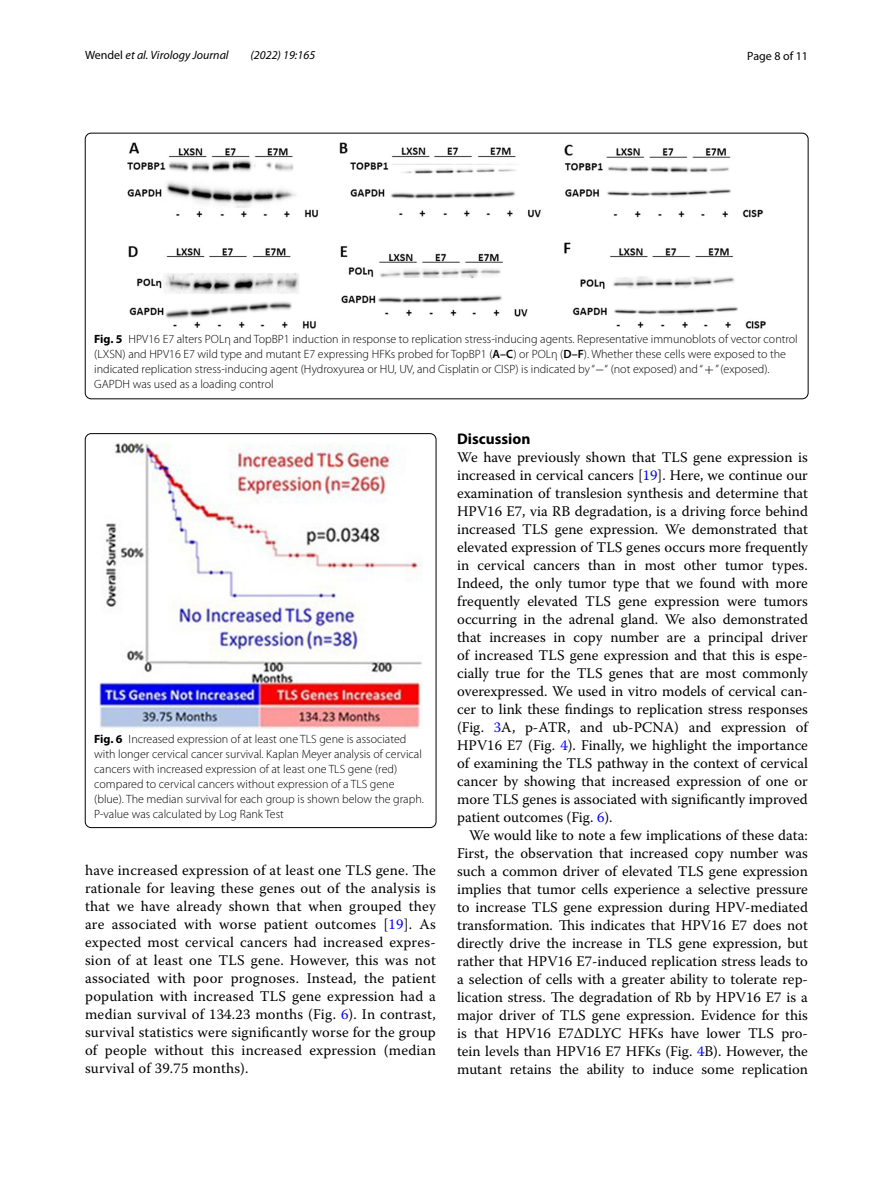
<style>
.page{position:relative;width:893px;height:1187px;background:#fff}
.page>*{position:absolute;margin:0;border:0;box-sizing:border-box;transform-origin:0 0}
.t1{font:700 15.45px "Myriad Pro";color:#000}
.t2{font:14.7px/18px "Warnock Pro";color:#000;text-align:justify}
.t3{font:300 12px/15px "Myriad Pro";color:#000}
.t4{font:italic 12px "Myriad Pro";color:#000}
.t5{font:12px "Myriad Pro";color:#000}
.s1{font-style:normal}
.s2{font-weight:700}
.s3{font-weight:600}
.s4{font-family:"MTSY";font-weight:400}
.s5{color:#00f}
</style>
<div class="page">
<img style="left:128px;top:142px;width:638px;height:186px">
<div style="left:85px;top:133px;width:723px;height:266px;border:1px solid #000;border-radius:6px"></div>
<img style="left:99px;top:442px;width:323px;height:286px">
<div style="left:85px;top:433px;width:351px;height:394px;border:1px solid #000;border-radius:6px"></div>
<p class="t4" style="left:85px;top:48px;width:145px"><span class="s1">Wendel</span> et al. Virology Journal</p>
<p class="t4" style="left:251px;top:48px;width:66px">(2022) 19:165</p>
<p class="t5" style="left:747px;top:48px;width:62px">Page 8 of 11</p>
<p class="t3" style="left:94px;top:332px;width:705px"><span class="s2">Fig. 5</span> HPV16 E7 alters POLη and TopBP1 induction in response to replication stress-inducing agents. Representative immunoblots of vector control (LXSN) and HPV16 E7 wild type and mutant E7 expressing HFKs probed for TopBP1 (<span class="s3">A–C</span>) or POLη (<span class="s3">D–F</span>). Whether these cells were exposed to the indicated replication stress-inducing agent (Hydroxyurea or HU, UV, and Cisplatin or CISP) is indicated by “<span class="s4">−</span>“ (not exposed) and “<span class="s4">+</span>” (exposed).<br>GAPDH was used as a loading control</p>
<p class="t3" style="left:94px;top:732px;width:331px"><span class="s2">Fig. 6</span> Increased expression of at least one TLS gene is associated with longer cervical cancer survival. Kaplan Meyer analysis of cervical cancers with increased expression of at least one TLS gene (red) compared to cervical cancers without expression of a TLS gene (blue). The median survival for each group is shown below the graph.<br>P-value was calculated by Log Rank Test</p>
<p class="t2" style="left:85px;top:860px;width:352px">have increased expression of at least one TLS gene. The rationale for leaving these genes out of the analysis is that we have already shown that when grouped they are associated with worse patient outcomes [<span class="s5">19</span>]. As expected most cervical cancers had increased expres&shy;sion of at least one TLS gene. However, this was not associated with poor prognoses. Instead, the patient population with increased TLS gene expression had a median survival of 134.23 months (Fig. <span class="s5">6</span>). In contrast, survival statistics were significantly worse for the group of people without this increased expression (median survival of 39.75 months).</p>
<p class="t1" style="left:457px;top:428px;width:75px">Discussion</p>
<p class="t2" style="left:457px;top:447px;width:352px">We have previously shown that TLS gene expression is increased in cervical cancers [<span class="s5">19</span>]. Here, we continue our examination of translesion synthesis and determine that HPV16 E7, via RB degradation, is a driving force behind increased TLS gene expression. We demonstrated that elevated expression of TLS genes occurs more frequently in cervical cancers than in most other tumor types.<br>Indeed, the only tumor type that we found with more frequently elevated TLS gene expression were tumors occurring in the adrenal gland. We also demonstrated that increases in copy number are a principal driver of increased TLS gene expression and that this is espe&shy;cially true for the TLS genes that are most commonly overexpressed. We used in vitro models of cervical can&shy;cer to link these findings to replication stress responses (Fig. <span class="s5">3</span>A, p-ATR, and ub-PCNA) and expression of HPV16 E7 (Fig. <span class="s5">4</span>). Finally, we highlight the importance of examining the TLS pathway in the context of cervical cancer by showing that increased expression of one or more TLS genes is associated with significantly improved patient outcomes (Fig. <span class="s5">6</span>).</p>
<p class="t2" style="left:457px;top:825px;width:352px;text-indent:12px">We would like to note a few implications of these data:<br>First, the observation that increased copy number was such a common driver of elevated TLS gene expression implies that tumor cells experience a selective pressure to increase TLS gene expression during HPV-mediated transformation. This indicates that HPV16 E7 does not directly drive the increase in TLS gene expression, but rather that HPV16 E7-induced replication stress leads to a selection of cells with a greater ability to tolerate rep&shy;lication stress. The degradation of Rb by HPV16 E7 is a major driver of TLS gene expression. Evidence for this is that HPV16 E7ΔDLYC HFKs have lower TLS pro&shy;tein levels than HPV16 E7 HFKs (Fig. <span class="s5">4</span>B). However, the mutant retains the ability to induce some replication</p>
</div>
